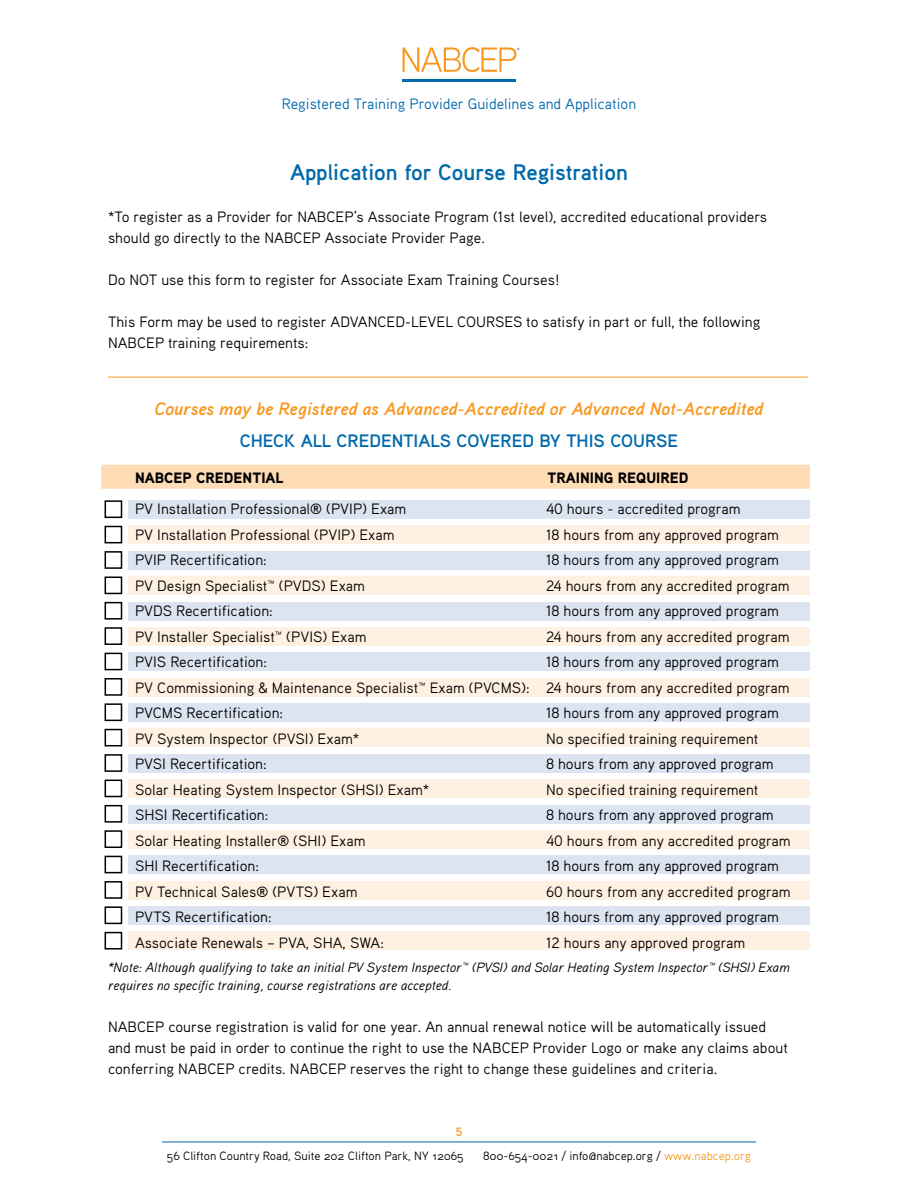
<style>
.page{position:relative;width:918px;height:1188px;background:#fff}
.page>*{position:absolute;margin:0;border:0;box-sizing:border-box;transform-origin:0 0}
.a_subhead{font:22.5px "Aaux Pro Bold OSF";color:#0069aa}
.t1{font:18px "Aaux Pro Bold Italic OSF";color:#f89820}
.a_subhead-2{font:18px "Aaux Pro Bold OSF";color:#0069aa}
.t2{font:15px/21px "Aaux Pro";color:#000}
.t3{font:15px "Aaux Pro";color:#0069aa}
.PV_Subhead_2B{font:15px "Aaux Pro Black OSF";color:#000}
.t4{font:italic 13.5px/18px "Aaux Pro";color:#000}
.NABCEP{font:12px "Aaux Pro Regular OSF";color:#000}
.PV_Subhead_2B-2{font:700 12px "Aaux Pro";color:#f89820}
.s1{color:#f89820}
</style>
<div class="page">
<svg style="left:403px;top:47px;width:116px;height:25px"></svg>
<hr style="left:403px;top:79px;width:113px;height:3px;background:#016aab">
<hr style="left:162px;top:1142px;width:594px;height:1px;background:#0069aa">
<div style="left:129px;top:500px;width:681px;height:19px;background:#dce4f1"></div>
<div style="left:129px;top:525px;width:681px;height:19px;background:#fff1e2"></div>
<div style="left:129px;top:551px;width:681px;height:19px;background:#dce4f1"></div>
<div style="left:129px;top:576px;width:681px;height:19px;background:#fff1e2"></div>
<div style="left:129px;top:602px;width:681px;height:18px;background:#dce4f1"></div>
<div style="left:129px;top:627px;width:681px;height:19px;background:#fff1e2"></div>
<div style="left:129px;top:652px;width:681px;height:19px;background:#dce4f1"></div>
<div style="left:129px;top:678px;width:681px;height:19px;background:#fff1e2"></div>
<div style="left:129px;top:703px;width:681px;height:19px;background:#dce4f1"></div>
<div style="left:129px;top:728px;width:681px;height:19px;background:#fff1e2"></div>
<div style="left:129px;top:754px;width:681px;height:19px;background:#dce4f1"></div>
<div style="left:129px;top:779px;width:681px;height:19px;background:#fff1e2"></div>
<div style="left:129px;top:805px;width:681px;height:19px;background:#dce4f1"></div>
<div style="left:129px;top:830px;width:681px;height:19px;background:#fff1e2"></div>
<div style="left:129px;top:855px;width:681px;height:19px;background:#dce4f1"></div>
<div style="left:129px;top:881px;width:681px;height:19px;background:#fff1e2"></div>
<div style="left:129px;top:906px;width:681px;height:19px;background:#dce4f1"></div>
<div style="left:129px;top:932px;width:681px;height:18px;background:#fff1e2"></div>
<div style="left:101px;top:465px;width:709px;height:24px;background:#fedcb6"></div>
<hr style="left:108px;top:377px;width:700px;height:1px;background:#f89820">
<div style="left:105px;top:500px;width:17px;height:18px;border:2px solid #000"></div>
<div style="left:105px;top:526px;width:17px;height:17px;border:2px solid #000"></div>
<div style="left:105px;top:551px;width:17px;height:18px;border:2px solid #000"></div>
<div style="left:105px;top:577px;width:17px;height:17px;border:2px solid #000"></div>
<div style="left:105px;top:602px;width:17px;height:18px;border:2px solid #000"></div>
<div style="left:105px;top:627px;width:17px;height:18px;border:2px solid #000"></div>
<div style="left:105px;top:653px;width:17px;height:17px;border:2px solid #000"></div>
<div style="left:105px;top:678px;width:17px;height:18px;border:2px solid #000"></div>
<div style="left:105px;top:703px;width:17px;height:18px;border:2px solid #000"></div>
<div style="left:105px;top:729px;width:17px;height:17px;border:2px solid #000"></div>
<div style="left:105px;top:754px;width:17px;height:18px;border:2px solid #000"></div>
<div style="left:105px;top:780px;width:17px;height:17px;border:2px solid #000"></div>
<div style="left:105px;top:805px;width:17px;height:18px;border:2px solid #000"></div>
<div style="left:105px;top:830px;width:17px;height:18px;border:2px solid #000"></div>
<div style="left:105px;top:856px;width:17px;height:17px;border:2px solid #000"></div>
<div style="left:105px;top:881px;width:17px;height:18px;border:2px solid #000"></div>
<div style="left:105px;top:906px;width:17px;height:18px;border:2px solid #000"></div>
<div style="left:105px;top:932px;width:17px;height:18px;border:2px solid #000"></div>
<p class="t3" style="left:282px;top:95px;width:356px">Registered Training Provider Guidelines and Application</p>
<p class="a_subhead" style="left:290px;top:157px;width:339px">Application for Course Registration</p>
<p class="t2" style="left:108px;top:206px;width:661px">*To register as a Provider for NABCEP’s Associate Program (1st level), accredited educational providers should go directly to the NABCEP Associate Provider Page.</p>
<p class="t2" style="left:108px;top:269px;width:453px">Do NOT use this form to register for Associate Exam Training Courses!</p>
<p class="t2" style="left:108px;top:311px;width:654px">This Form may be used to register ADVANCED-LEVEL COURSES to satisfy in part or full, the following<br>NABCEP training requirements:</p>
<p class="t1" style="left:155px;top:397px;width:610px">Courses may be Registered as Advanced-Accredited or Advanced Not-Accredited</p>
<p class="a_subhead-2" style="left:240px;top:429px;width:440px">CHECK ALL CREDENTIALS COVERED BY THIS COURSE</p>
<p class="PV_Subhead_2B" style="left:135px;top:468px;width:150px">NABCEP CREDENTIAL</p>
<p class="PV_Subhead_2B" style="left:548px;top:468px;width:143px">TRAINING REQUIRED</p>
<p class="t2" style="left:135px;top:498px;width:273px">PV Installation Professional® (PVIP) Exam</p>
<p class="t2" style="left:546px;top:498px;width:196px">40 hours - accredited program</p>
<p class="t2" style="left:135px;top:524px;width:261px">PV Installation Professional (PVIP) Exam</p>
<p class="t2" style="left:546px;top:524px;width:235px">18 hours from any approved program</p>
<p class="t2" style="left:135px;top:549px;width:133px">PVIP Recertification:</p>
<p class="t2" style="left:546px;top:549px;width:235px">18 hours from any approved program</p>
<p class="t2" style="left:135px;top:575px;width:232px">PV Design Specialist™ (PVDS) Exam</p>
<p class="t2" style="left:546px;top:575px;width:245px">24 hours from any accredited program</p>
<p class="t2" style="left:135px;top:600px;width:139px">PVDS Recertification:</p>
<p class="t2" style="left:546px;top:600px;width:235px">18 hours from any approved program</p>
<p class="t2" style="left:135px;top:626px;width:233px">PV Installer Specialist™ (PVIS) Exam</p>
<p class="t2" style="left:546px;top:626px;width:245px">24 hours from any accredited program</p>
<p class="t2" style="left:135px;top:651px;width:134px">PVIS Recertification:</p>
<p class="t2" style="left:546px;top:651px;width:235px">18 hours from any approved program</p>
<p class="t2" style="left:135px;top:677px;width:656px">PV Commissioning &amp; Maintenance Specialist™ Exam (PVCMS): 24 hours from any accredited program</p>
<p class="t2" style="left:135px;top:702px;width:150px">PVCMS Recertification:</p>
<p class="t2" style="left:546px;top:702px;width:235px">18 hours from any approved program</p>
<p class="t2" style="left:135px;top:728px;width:226px">PV System Inspector (PVSI) Exam*</p>
<p class="t2" style="left:546px;top:728px;width:214px">No specified training requirement</p>
<p class="t2" style="left:135px;top:753px;width:133px">PVSI Recertification:</p>
<p class="t2" style="left:546px;top:753px;width:229px">8 hours from any approved program</p>
<p class="t2" style="left:135px;top:779px;width:296px">Solar Heating System Inspector (SHSI) Exam*</p>
<p class="t2" style="left:546px;top:779px;width:214px">No specified training requirement</p>
<p class="t2" style="left:135px;top:804px;width:135px">SHSI Recertification:</p>
<p class="t2" style="left:546px;top:804px;width:229px">8 hours from any approved program</p>
<p class="t2" style="left:135px;top:830px;width:232px">Solar Heating Installer® (SHI) Exam</p>
<p class="t2" style="left:546px;top:830px;width:246px">40 hours from any accredited program</p>
<p class="t2" style="left:135px;top:855px;width:125px">SHI Recertification:</p>
<p class="t2" style="left:546px;top:855px;width:235px">18 hours from any approved program</p>
<p class="t2" style="left:135px;top:881px;width:224px">PV Technical Sales® (PVTS) Exam</p>
<p class="t2" style="left:546px;top:881px;width:246px">60 hours from any accredited program</p>
<p class="t2" style="left:135px;top:906px;width:138px">PVTS Recertification:</p>
<p class="t2" style="left:546px;top:906px;width:235px">18 hours from any approved program</p>
<p class="t2" style="left:135px;top:932px;width:250px">Associate Renewals – PVA, SHA, SWA:</p>
<p class="t2" style="left:546px;top:932px;width:201px">12 hours any approved program</p>
<p class="t4" style="left:108px;top:958px;width:683px">*Note: Although qualifying to take an initial PV System Inspector™ (PVSI) and Solar Heating System Inspector™ (SHSI) Exam requires no specific training, course registrations are accepted.</p>
<p class="t2" style="left:108px;top:1016px;width:681px">NABCEP course registration is valid for one year. An annual renewal notice will be automatically issued and must be paid in order to continue the right to use the NABCEP Provider Logo or make any claims about conferring NABCEP credits. NABCEP reserves the right to change these guidelines and criteria.</p>
<p class="PV_Subhead_2B-2" style="left:456px;top:1124px;width:8px">5</p>
<p class="NABCEP" style="left:167px;top:1148px;width:298px">56 Clifton Country Road, Suite 202 Clifton Park, NY 12065</p>
<p class="NABCEP" style="left:483px;top:1148px;width:270px">800-654-0021 / info@nabcep.org / <span class="s1">www.nabcep.org</span></p>
</div>
